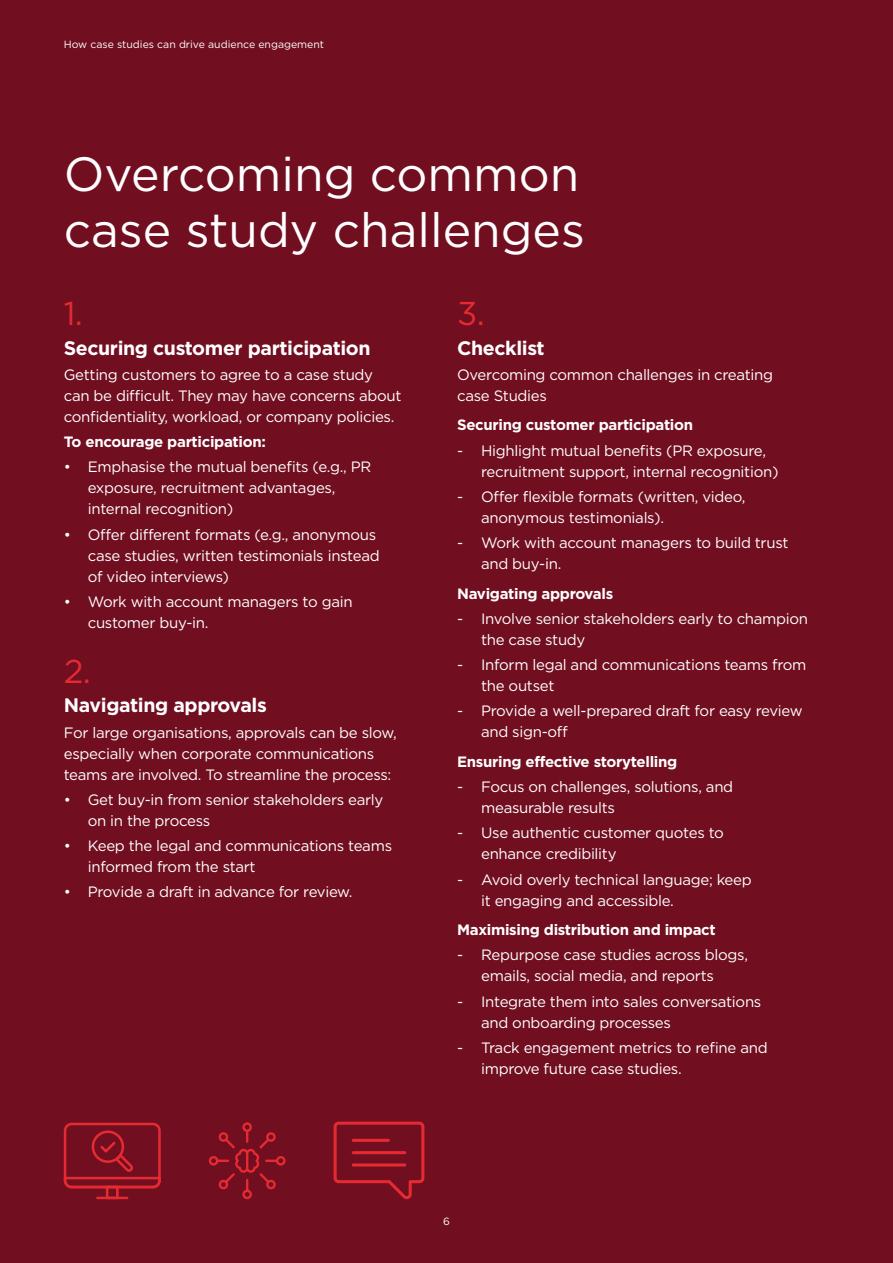
<style>
.page{position:relative;width:893px;height:1263px;background:#710e20}
.page>*{position:absolute;margin:0;border:0;box-sizing:border-box;transform-origin:0 0}
.t1{font:48px/55.8px "Gotham";color:#fff}
.t2{font:33px "Gotham";color:#e62a32}
.t3{font:700 19.5px "Gotham";letter-spacing:-.02em;color:#fff}
.t4{font:15px/21px "Gotham";letter-spacing:-.02em;color:#fff}
.t5{font:700 15px "Gotham";letter-spacing:-.02em;color:#fff}
.t6{font:10.5px "Gotham";color:#fff}
</style>
<div class="page">
<svg style="left:209px;top:1122px;width:77px;height:77px;background:#811122"></svg>
<svg style="left:64px;top:1123px;width:97px;height:76px;background:#881323"></svg>
<svg style="left:334px;top:1121px;width:90px;height:78px;background:#811122"></svg>
<hr style="left:352px;top:1139px;width:38px;height:3px;background:#e62a32;border-radius:2px">
<hr style="left:352px;top:1151px;width:54px;height:3px;background:#e62a32;border-radius:2px">
<hr style="left:352px;top:1163px;width:54px;height:3px;background:#e62a32;border-radius:2px">
<p class="t6" style="left:64px;top:37px;width:262px">How case studies can drive audience engagement</p>
<h1 class="t1" style="left:64px;top:146px;width:523px">Overcoming common case study challenges</h1>
<h2 class="t2" style="left:64px;top:292px;width:21px">1.</h2>
<h3 class="t3" style="left:64px;top:336px;width:308px">Securing customer participation</h3>
<p class="t4" style="left:64px;top:364px;width:339px">Getting customers to agree to a case study can be difficult. They may have concerns about confidentiality, workload, or company policies.</p>
<p class="t5" style="left:64px;top:433px;width:204px">To encourage participation:</p>
<p class="t4" style="left:88px;top:456px;width:285px;text-indent:-24px">• Emphasise the mutual benefits (e.g., PR exposure, recruitment advantages, internal recognition)</p>
<p class="t4" style="left:88px;top:523px;width:293px;text-indent:-24px">• Offer different formats (e.g., anonymous case studies, written testimonials instead of video interviews)</p>
<p class="t4" style="left:88px;top:591px;width:266px;text-indent:-24px">• Work with account managers to gain customer buy-in.</p>
<h2 class="t2" style="left:64px;top:650px;width:29px">2.</h2>
<h3 class="t3" style="left:64px;top:694px;width:205px">Navigating approvals</h3>
<p class="t4" style="left:64px;top:722px;width:334px">For large organisations, approvals can be slow, especially when corporate communications teams are involved. To streamline the process:</p>
<p class="t4" style="left:88px;top:789px;width:297px;text-indent:-24px">• Get buy-in from senior stakeholders early on in the process</p>
<p class="t4" style="left:88px;top:835px;width:306px;text-indent:-24px">• Keep the legal and communications teams informed from the start</p>
<p class="t4" style="left:64px;top:881px;width:290px">• Provide a draft in advance for review.</p>
<h2 class="t2" style="left:457px;top:292px;width:29px">3.</h2>
<h3 class="t3" style="left:457px;top:336px;width:89px">Checklist</h3>
<p class="t4" style="left:457px;top:364px;width:317px">Overcoming common challenges in creating case Studies</p>
<p class="t5" style="left:457px;top:416px;width:238px">Securing customer participation</p>
<p class="t4" style="left:481px;top:439px;width:299px;text-indent:-24px">- Highlight mutual benefits (PR exposure, recruitment support, internal recognition)</p>
<p class="t4" style="left:481px;top:486px;width:266px;text-indent:-24px">- Offer flexible formats (written, video, anonymous testimonials).</p>
<p class="t4" style="left:481px;top:532px;width:309px;text-indent:-24px">- Work with account managers to build trust and buy-in.</p>
<p class="t5" style="left:457px;top:585px;width:158px">Navigating approvals</p>
<p class="t4" style="left:481px;top:608px;width:329px;text-indent:-24px">- Involve senior stakeholders early to champion the case study</p>
<p class="t4" style="left:481px;top:654px;width:327px;text-indent:-24px">- Inform legal and communications teams from the outset</p>
<p class="t4" style="left:481px;top:700px;width:323px;text-indent:-24px">- Provide a well-prepared draft for easy review and sign-off</p>
<p class="t5" style="left:457px;top:753px;width:222px">Ensuring effective storytelling</p>
<p class="t4" style="left:481px;top:776px;width:254px;text-indent:-24px">- Focus on challenges, solutions, and measurable results</p>
<p class="t4" style="left:481px;top:822px;width:244px;text-indent:-24px">- Use authentic customer quotes to enhance credibility</p>
<p class="t4" style="left:481px;top:868px;width:272px;text-indent:-24px">- Avoid overly technical language; keep it engaging and accessible.</p>
<p class="t5" style="left:457px;top:921px;width:260px">Maximising distribution and impact</p>
<p class="t4" style="left:481px;top:944px;width:268px;text-indent:-24px">- Repurpose case studies across blogs, emails, social media, and reports</p>
<p class="t4" style="left:481px;top:990px;width:282px;text-indent:-24px">- Integrate them into sales conversations and onboarding processes</p>
<p class="t4" style="left:481px;top:1037px;width:288px;text-indent:-24px">- Track engagement metrics to refine and improve future case studies.</p>
<p class="t6" style="left:443px;top:1214px;width:8px">6</p>
</div>
